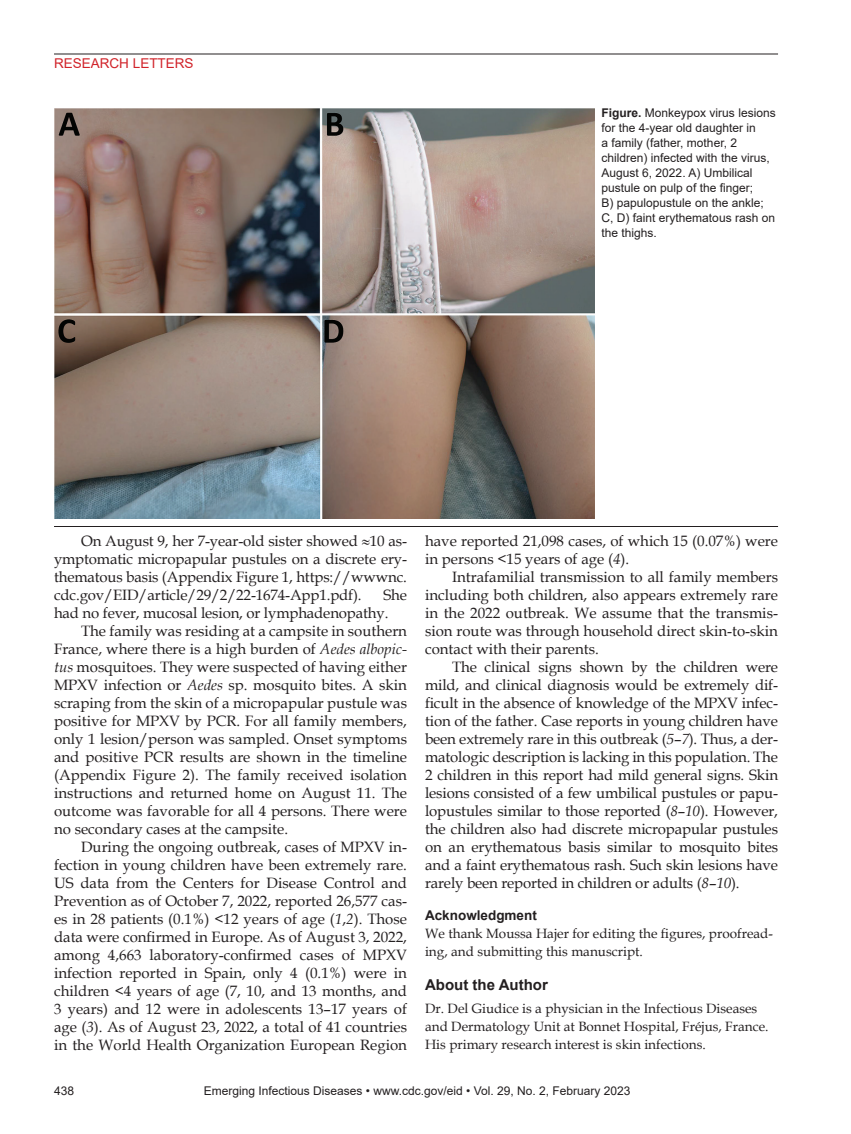
<style>
.page{position:relative;width:851px;height:1134px;background:#fff}
.page>*{position:absolute;margin:0;border:0;box-sizing:border-box;transform-origin:0 0}
.Body_Text{font:15px/18px "Book Antiqua";color:#231f20;text-align:justify}
.Bio_Head{font:700 15px "Arial";color:#231f20}
.Bio{font:13.5px/18px "Book Antiqua";color:#231f20}
.Acknowledgment{font:13.5px/18px "Book Antiqua";color:#231f20}
.t1{font:13.5px "Arial";color:#d1232a}
.Acknowledgment_Head{font:700 13.5px "Arial";color:#231f20}
.Figure_Legend{font:12px/15px "Arial";color:#231f20}
.s1{font-weight:700}
.s2{font-style:italic}
</style>
<div class="page">
<hr style="left:54px;top:54px;width:724px;height:1px;background:#231f20">
<img style="left:54px;top:108px;width:540px;height:410px">
<hr style="left:54px;top:526px;width:724px;height:1px;background:#231f20">
<p class="t1" style="left:54px;top:54px;width:141px">RESEARCH LETTERS</p>
<p class="Figure_Legend" style="left:601px;top:105px;width:176px"><span class="s1">Figure.</span> Monkeypox virus lesions for the 4-year old daughter in<br>a family (father, mother, 2 children) infected with the virus,<br>August 6, 2022. A) Umbilical pustule on pulp of the finger;<br>B) papulopustule on the ankle;<br>C, D) faint erythematous rash on the thighs.</p>
<p class="Body_Text" style="left:54px;top:531px;width:354px;text-indent:27px">On August 9, her 7-year-old sister showed ≈10 as&shy;ymptomatic micropapular pustules on a discrete ery&shy;thematous basis (Appendix Figure 1, https://wwwnc. cdc.gov/EID/article/29/2/22-1674-App1.pdf).</p>
<p class="Body_Text" style="left:54px;top:585px;width:354px;text-indent:329px">She had no fever, mucosal lesion, or lymphadenopathy.</p>
<p class="Body_Text" style="left:54px;top:621px;width:354px;text-indent:27px">The family was residing at a campsite in southern France, where there is a high burden of <span class="s2">Aedes albopic&shy;tus</span> mosquitoes. They were suspected of having either MPXV infection or <span class="s2">Aedes</span> sp. mosquito bites. A skin scraping from the skin of a micropapular pustule was positive for MPXV by PCR. For all family members, only 1 lesion/person was sampled. Onset symptoms and positive PCR results are shown in the timeline (Appendix Figure 2). The family received isolation instructions and returned home on August 11. The outcome was favorable for all 4 persons. There were no secondary cases at the campsite.</p>
<p class="Body_Text" style="left:54px;top:837px;width:354px;text-indent:27px">During the ongoing outbreak, cases of MPXV in&shy;fection in young children have been extremely rare.<br>US data from the Centers for Disease Control and Prevention as of October 7, 2022, reported 26,577 cas&shy;es in 28 patients (0.1%) &lt;12 years of age (<span class="s2">1</span>,<span class="s2">2</span>). Those data were confirmed in Europe. As of August 3, 2022, among 4,663 laboratory-confirmed cases of MPXV infection reported in Spain, only 4 (0.1%) were in children &lt;4 years of age (7, 10, and 13 months, and 3 years) and 12 were in adolescents 13–17 years of age (<span class="s2">3</span>). As of August 23, 2022, a total of 41 countries in the World Health Organization European Region</p>
<p class="Body_Text" style="left:425px;top:531px;width:354px">have reported 21,098 cases, of which 15 (0.07%) were in persons &lt;15 years of age (<span class="s2">4</span>).</p>
<p class="Body_Text" style="left:425px;top:567px;width:354px;text-indent:27px">Intrafamilial transmission to all family members including both children, also appears extremely rare in the 2022 outbreak. We assume that the transmis&shy;sion route was through household direct skin-to-skin contact with their parents.</p>
<p class="Body_Text" style="left:425px;top:657px;width:354px;text-indent:27px">The clinical signs shown by the children were mild, and clinical diagnosis would be extremely dif&shy;ficult in the absence of knowledge of the MPXV infec&shy;tion of the father. Case reports in young children have been extremely rare in this outbreak (<span class="s2">5</span>–<span class="s2">7</span>). Thus, a der&shy;matologic description is lacking in this population. The 2 children in this report had mild general signs. Skin lesions consisted of a few umbilical pustules or papu&shy;lopustules similar to those reported (<span class="s2">8</span>–<span class="s2">10</span>). However, the children also had discrete micropapular pustules on an erythematous basis similar to mosquito bites and a faint erythematous rash. Such skin lesions have rarely been reported in children or adults (<span class="s2">8</span>–<span class="s2">10</span>).</p>
<p class="Acknowledgment_Head" style="left:425px;top:905px;width:113px">Acknowledgment</p>
<p class="Acknowledgment" style="left:425px;top:924px;width:349px">We thank Moussa Hajer for editing the figures, proofread&shy;ing, and submitting this manuscript.</p>
<p class="Bio_Head" style="left:425px;top:974px;width:124px">About the Author</p>
<p class="Bio" style="left:425px;top:999px;width:345px">Dr. Del Giudice is a physician in the Infectious Diseases and Dermatology Unit at Bonnet Hospital, Fréjus, France.<br>His primary research interest is skin infections.</p>
<p class="Figure_Legend" style="left:54px;top:1084px;width:22px">438</p>
<p class="Figure_Legend" style="left:204px;top:1084px;width:428px">Emerging Infectious Diseases • www.cdc.gov/eid • Vol. 29, No. 2, February 2023</p>
</div>
